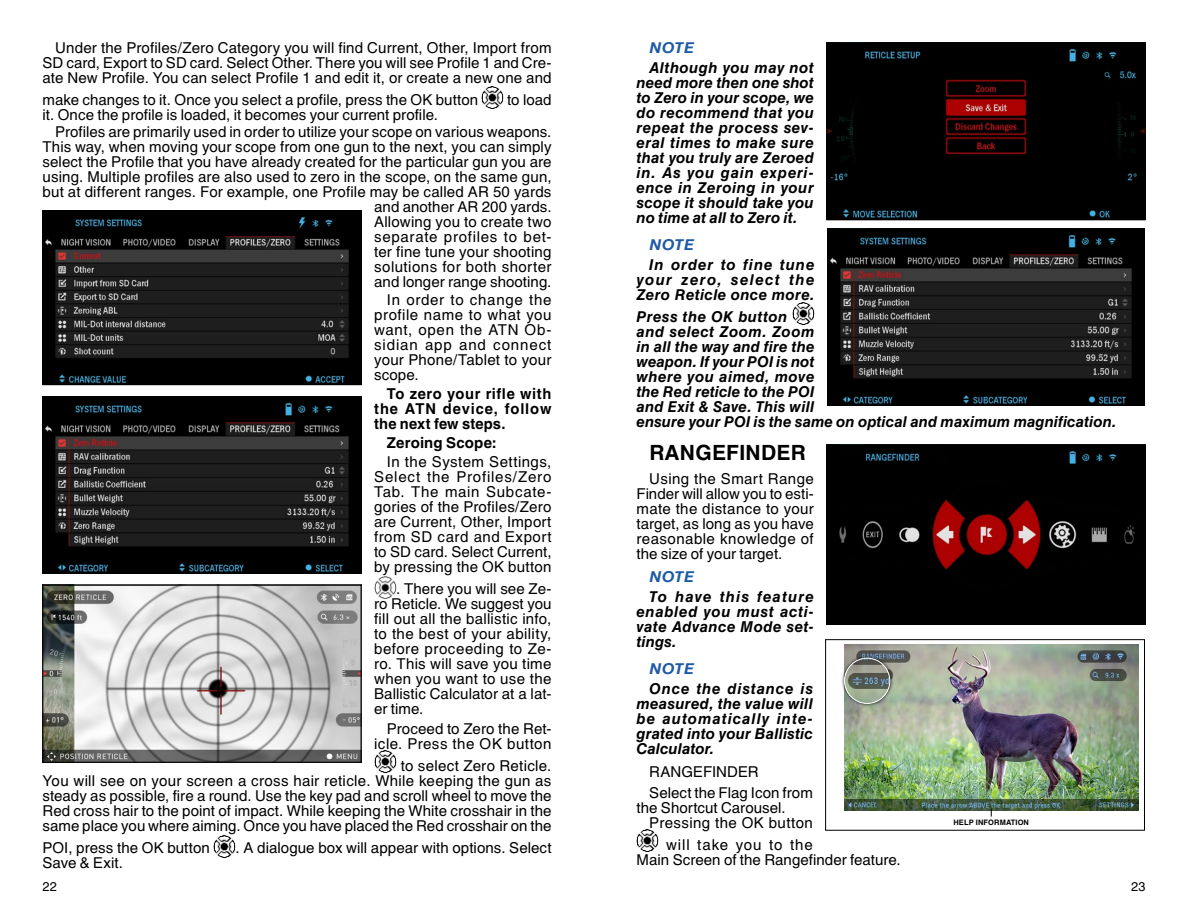
<style>
.page{position:relative;width:1188px;height:918px;background:#fff}
.page>*{position:absolute;margin:0;border:0;box-sizing:border-box;transform-origin:0 0}
.t1{font:700 21px "Helvetica C";letter-spacing:.015em;color:#000}
.t2{font:15px/15px "Helvetica C";letter-spacing:.01em;color:#000;text-align:justify}
.t3{font:italic 700 15px/15px "Helvetica C";letter-spacing:.02em;color:#000;text-align:justify}
.t4{font:700 15px/15px "Helvetica C";letter-spacing:.03em;color:#000;text-align:justify}
.t5{font:italic 700 15px "Helvetica C";letter-spacing:.015em;color:#1f5ba5;scale:1.1 1}
.t6{font:700 15px "Helvetica C";letter-spacing:.01em;color:#000}
.t7{font:12.75px "Helvetica C";color:#000}
.t8{font:700 7.5px "Helvetica C";letter-spacing:.015em;color:#000}
</style>
<div class="page">
<img style="left:482px;top:86px;width:22px;height:22px">
<img style="left:374px;top:577px;width:22px;height:22px">
<img style="left:374px;top:751px;width:22px;height:22px">
<img style="left:214px;top:835px;width:22px;height:22px">
<img style="left:792px;top:303px;width:22px;height:22px">
<img style="left:637px;top:830px;width:22px;height:22px">
<img style="left:829px;top:45px;width:314px;height:173px">
<div style="left:827px;top:43px;width:318px;height:177px;border:1px solid #000"></div>
<img style="left:829px;top:230px;width:314px;height:174px">
<div style="left:827px;top:228px;width:318px;height:178px;border:1px solid #000"></div>
<img style="left:829px;top:447px;width:314px;height:176px">
<div style="left:827px;top:445px;width:318px;height:180px;border:1px solid #000"></div>
<img style="left:45px;top:213px;width:314px;height:170px">
<div style="left:43px;top:211px;width:318px;height:174px;border:1px solid #000"></div>
<img style="left:45px;top:587px;width:314px;height:174px">
<div style="left:43px;top:585px;width:318px;height:178px;border:1px solid #000"></div>
<img style="left:45px;top:398px;width:314px;height:174px">
<div style="left:43px;top:396px;width:318px;height:178px;border:1px solid #000"></div>
<img style="left:844px;top:645px;width:294px;height:165px">
<div style="left:825px;top:639px;width:320px;height:192px;border:1px solid #000"></div>
<div style="left:841px;top:655px;width:52px;height:52px;background:#000;opacity:.75"></div>
<img style="left:845px;top:658px;width:45px;height:45px;border-radius:23px">
<div style="left:844px;top:658px;width:46px;height:46px;border:1px solid #fff;border-radius:50%"></div>
<p class="t2" style="left:43px;top:41px;width:511px;text-indent:13px">Under the Profiles/Zero Category you will find Current, Other, Import from SD card, Export to SD card. Select Other. There you will see Profile 1 and Cre&shy;ate New Profile. You can select Profile 1 and edit it, or create a new one and</p>
<p class="t2" style="left:43px;top:93px;width:437px">make changes to it. Once you select a profile, press the OK button</p>
<p class="t2" style="left:507px;top:93px;width:46px">to load</p>
<p class="t2" style="left:55px;top:107px;width:498px;line-height:17.1px;text-indent:-13px">it. Once the profile is loaded, it becomes your current profile.<br>Profiles are primarily used in order to utilize your scope on various weapons.</p>
<p class="t2" style="left:43px;top:140px;width:511px;text-align:right">This way, when moving your scope from one gun to the next, you can simply select the Profile that you have already created for the particular gun you are using. Multiple profiles are also used to zero in the scope, on the same gun, but at different ranges. For example, one Profile may be called AR 50 yards and another AR 200 yards.<br>Allowing you to create two<br>separate profiles to bet-<br>ter fine tune your shooting<br>solutions for both shorter<br>and longer range shooting.</p>
<p class="t2" style="left:374px;top:292px;width:179px;text-indent:13px">In order to change the profile name to what you want, open the ATN Ob&shy;sidian app and connect your Phone/Tablet to your scope.</p>
<p class="t4" style="left:374px;top:386px;width:179px;text-indent:13px">To zero your rifle with the ATN device, follow the next few steps.</p>
<p class="t6" style="left:387px;top:434px;width:111px">Zeroing Scope:</p>
<p class="t2" style="left:374px;top:455px;width:179px;text-indent:13px">In the System Settings, Select the Profiles/Zero Tab. The main Subcate&shy;gories of the Profiles/Zero are Current, Other, Import from SD card and Export to SD card. Select Current, by pressing the OK button</p>
<p class="t2" style="left:374px;top:582px;width:179px;text-indent:22px">. There you will see Ze&shy;ro Reticle. We suggest you fill out all the ballistic info, to the best of your ability, before proceeding to Ze&shy;ro. This will save you time when you want to use the Ballistic Calculator at a lat&shy;er time.</p>
<p class="t2" style="left:374px;top:721px;width:179px;text-align:right">Proceed to Zero the Ret&shy;icle. Press the OK button</p>
<p class="t2" style="left:43px;top:758px;width:511px;text-indent:358px">to select Zero Reticle.<br>You will see on your screen a cross hair reticle. While keeping the gun as steady as possible, fire a round. Use the key pad and scroll wheel to move the Red cross hair to the point of impact. While keeping the White crosshair in the same place you where aiming. Once you have placed the Red crosshair on the</p>
<p class="t2" style="left:43px;top:840px;width:169px">POI, press the OK button</p>
<p class="t2" style="left:236px;top:840px;width:317px">. A dialogue box will appear with options. Select</p>
<p class="t2" style="left:43px;top:855px;width:82px">Save &amp; Exit.</p>
<p class="t5" style="left:649px;top:39px;width:42px">NOTE</p>
<p class="t3" style="left:637px;top:60px;width:179px;text-indent:13px">Although you may not need more then one shot to Zero in your scope, we do recommend that you repeat the process sev&shy;eral times to make sure that you truly are Zeroed in. As you gain experi&shy;ence in Zeroing in your scope it should take you no time at all to Zero it.</p>
<p class="t5" style="left:649px;top:236px;width:42px">NOTE</p>
<p class="t3" style="left:637px;top:257px;width:179px;text-indent:13px">In order to fine tune your zero, select the Zero Reticle once more.</p>
<p class="t3" style="left:637px;top:309px;width:481px;text-align:left">Press the OK button<br>and select Zoom. Zoom<br>in all the way and fire the<br>weapon. If your POI is not<br>where you aimed, move<br>the Red reticle to the POI<br>and Exit &amp; Save. This will<br>ensure your POI is the same on optical and maximum magnification.</p>
<h1 class="t1" style="left:649px;top:441px;width:158px">RANGEFINDER</h1>
<p class="t2" style="left:637px;top:471px;width:179px;text-indent:13px">Using the Smart Range Finder will allow you to esti&shy;mate the distance to your target, as long as you have reasonable knowledge of the size of your target.</p>
<p class="t5" style="left:649px;top:568px;width:42px">NOTE</p>
<p class="t3" style="left:637px;top:589px;width:179px;text-indent:13px">To have this feature enabled you must acti&shy;vate Advance Mode set&shy;tings.</p>
<p class="t5" style="left:649px;top:660px;width:42px">NOTE</p>
<p class="t3" style="left:637px;top:681px;width:178px;text-indent:13px">Once the distance is measured, the value will be automatically inte&shy;grated into your Ballistic Calculator.</p>
<p class="t2" style="left:649px;top:761px;width:165px;line-height:21.3px">RANGEFINDER<br>Select the Flag Icon from</p>
<p class="t2" style="left:649px;top:801px;width:165px;text-indent:-13px">the Shortcut Carousel.<br>Pressing the OK button</p>
<p class="t2" style="left:637px;top:838px;width:266px;text-indent:29px">will take you to the<br>Main Screen of the Rangefinder feature.</p>
<p class="t8" style="left:953px;top:818px;width:77px">HELP INFORMATION</p>
<p class="t7" style="left:43px;top:879px;width:16px">22</p>
<p class="t7" style="left:1131px;top:879px;width:16px">23</p>
</div>
